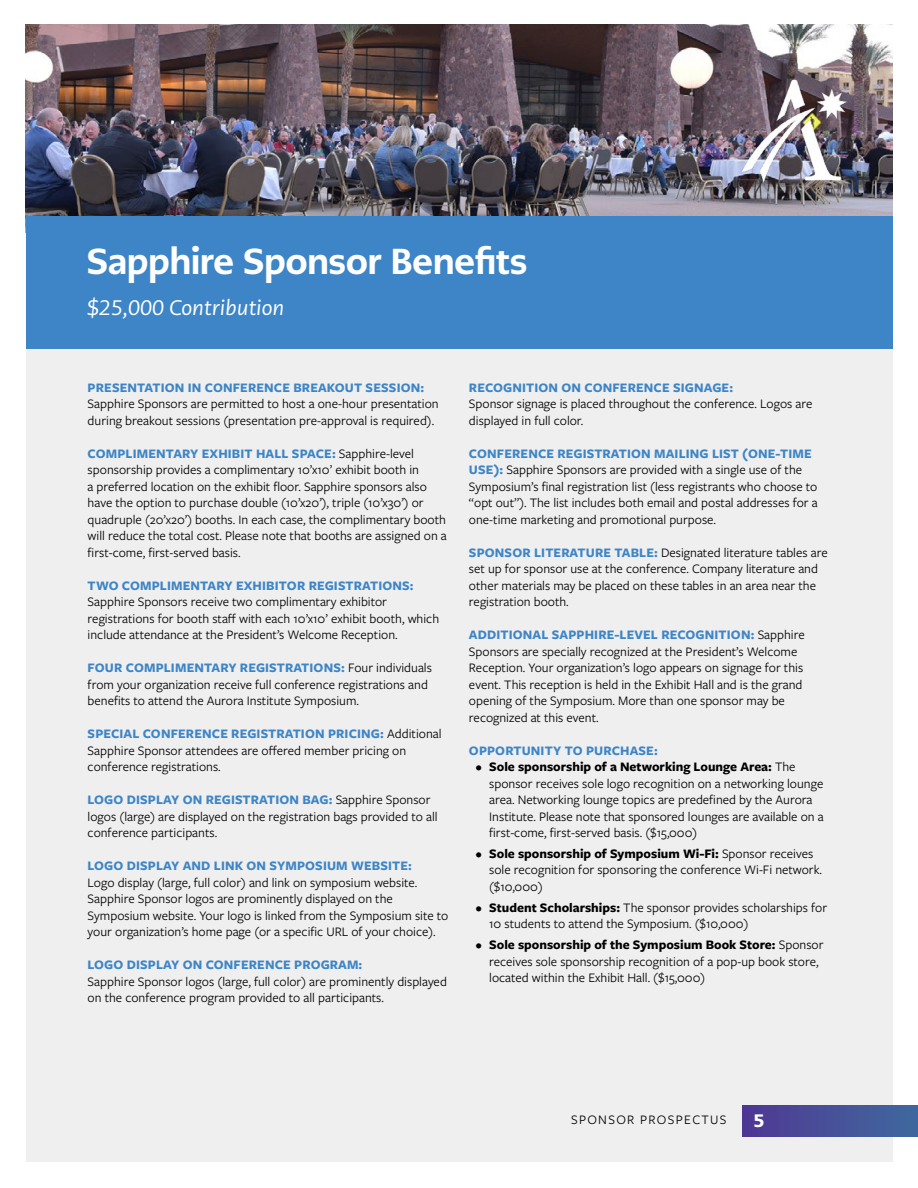
<style>
.page{position:relative;width:918px;height:1188px;background:#fff}
.page>*{position:absolute;margin:0;border:0;box-sizing:border-box;transform-origin:0 0}
.t1{font:800 36px "PMN Caecilia Sans Head";color:#fff}
.t2{font:italic 21px "PMN Caecilia Sans Text";color:#fff}
.t3{font:900 18px "PMN Caecilia Sans Head";color:#fff}
.t4{font:13.5px/16.5px "Freight Sans Pro";color:#000}
.t5{font:700 13.5px "Freight Sans Pro";letter-spacing:.01em;color:#3d85c6}
.t6{font:13.5px "Freight Sans Pro";letter-spacing:.1em;color:#000}
.s1{font-weight:700;color:#3d85c6}
.s2{font-weight:700}
</style>
<div class="page">
<div style="left:26px;top:25px;width:866px;height:1137px;background:#efeff0"></div>
<div style="left:742px;top:1106px;width:176px;height:30px;background:linear-gradient(to right,#4f3793,#3f699e)"></div>
<img style="left:25px;top:24px;width:6px;height:209px">
<img style="left:26px;top:25px;width:613px;height:191px">
<img style="left:639px;top:24px;width:254px;height:226px">
<div style="left:26px;top:216px;width:866px;height:133px;background:#3d85c6"></div>
<h1 class="t1" style="left:87px;top:238px;width:442px">Sapphire Sponsor Benefits</h1>
<h2 class="t2" style="left:87px;top:294px;width:199px">$25,000 Contribution</h2>
<p class="t5" style="left:88px;top:378px;width:338px">PRESENTATION IN CONFERENCE BREAKOUT SESSION:</p>
<p class="t4" style="left:88px;top:395px;width:353px">Sapphire Sponsors are permitted to host a one-hour presentation during breakout sessions (presentation pre-approval is required).</p>
<p class="t4" style="left:88px;top:445px;width:361px"><span class="s1">COMPLIMENTARY EXHIBIT HALL SPACE:</span> Sapphire-level sponsorship provides a complimentary 10’x10’ exhibit booth in<br>a preferred location on the exhibit floor. Sapphire sponsors also have the option to purchase double (10’x20’), triple (10’x30’) or quadruple (20’x20’) booths. In each case, the complimentary booth will reduce the total cost. Please note that booths are assigned on a first-come, first-served basis.</p>
<p class="t5" style="left:88px;top:576px;width:328px">TWO COMPLIMENTARY EXHIBITOR REGISTRATIONS:</p>
<p class="t4" style="left:88px;top:593px;width:353px">Sapphire Sponsors receive two complimentary exhibitor registrations for booth staff with each 10’x10’ exhibit booth, which include attendance at the President’s Welcome Reception.</p>
<p class="t4" style="left:88px;top:659px;width:346px"><span class="s1">FOUR COMPLIMENTARY REGISTRATIONS:</span> Four individuals from your organization receive full conference registrations and benefits to attend the Aurora Institute Symposium.</p>
<p class="t4" style="left:88px;top:725px;width:355px"><span class="s1">SPECIAL CONFERENCE REGISTRATION PRICING:</span> Additional<br>Sapphire Sponsor attendees are offered member pricing on conference registrations.</p>
<p class="t4" style="left:88px;top:791px;width:351px"><span class="s1">LOGO DISPLAY ON REGISTRATION BAG:</span> Sapphire Sponsor logos (large) are displayed on the registration bags provided to all conference participants.</p>
<p class="t5" style="left:88px;top:857px;width:326px">LOGO DISPLAY AND LINK ON SYMPOSIUM WEBSITE:</p>
<p class="t4" style="left:88px;top:874px;width:362px">Logo display (large, full color) and link on symposium website.<br>Sapphire Sponsor logos are prominently displayed on the Symposium website. Your logo is linked from the Symposium site to your organization’s home page (or a specific URL of your choice).</p>
<p class="t5" style="left:88px;top:956px;width:276px">LOGO DISPLAY ON CONFERENCE PROGRAM:</p>
<p class="t4" style="left:88px;top:973px;width:361px">Sapphire Sponsor logos (large, full color) are prominently displayed on the conference program provided to all participants.</p>
<p class="t5" style="left:469px;top:378px;width:266px">RECOGNITION ON CONFERENCE SIGNAGE:</p>
<p class="t4" style="left:469px;top:395px;width:345px">Sponsor signage is placed throughout the conference. Logos are displayed in full color.</p>
<p class="t4" style="left:469px;top:445px;width:350px"><span class="s1">CONFERENCE REGISTRATION MAILING LIST (ONE-TIME USE):</span> Sapphire Sponsors are provided with a single use of the Symposium’s final registration list (less registrants who choose to “opt out”). The list includes both email and postal addresses for a one-time marketing and promotional purpose.</p>
<p class="t4" style="left:469px;top:544px;width:360px"><span class="s1">SPONSOR LITERATURE TABLE:</span> Designated literature tables are set up for sponsor use at the conference. Company literature and other materials may be placed on these tables in an area near the registration booth.</p>
<p class="t4" style="left:469px;top:626px;width:337px"><span class="s1">ADDITIONAL SAPPHIRE-LEVEL RECOGNITION:</span> Sapphire Sponsors are specially recognized at the President’s Welcome Reception. Your organization’s logo appears on signage for this event. This reception is held in the Exhibit Hall and is the grand opening of the Symposium. More than one sponsor may be recognized at this event.</p>
<p class="t5" style="left:469px;top:741px;width:190px">OPPORTUNITY TO PURCHASE:</p>
<p class="t4" style="left:489px;top:758px;width:336px;text-indent:-14px"><span class="s2">• Sole sponsorship of a Networking Lounge Area:</span> The sponsor receives sole logo recognition on a networking lounge area. Networking lounge topics are predefined by the Aurora Institute. Please note that sponsored lounges are available on a first-come, first-served basis. ($15,000)</p>
<p class="t4" style="left:489px;top:845px;width:334px;text-indent:-14px"><span class="s2">• Sole sponsorship of Symposium Wi-Fi:</span> Sponsor receives sole recognition for sponsoring the conference Wi-Fi network. ($10,000)</p>
<p class="t4" style="left:489px;top:899px;width:339px;text-indent:-14px"><span class="s2">• Student Scholarships:</span> The sponsor provides scholarships for<br>10 students to attend the Symposium. ($10,000)</p>
<p class="t4" style="left:489px;top:936px;width:336px;text-indent:-14px"><span class="s2">• Sole sponsorship of the Symposium Book Store:</span> Sponsor receives sole sponsorship recognition of a pop-up book store, located within the Exhibit Hall. ($15,000)</p>
<p class="t6" style="left:571px;top:1111px;width:157px">SPONSOR PROSPECTUS</p>
<h3 class="t3" style="left:754px;top:1109px;width:12px">5</h3>
</div>
